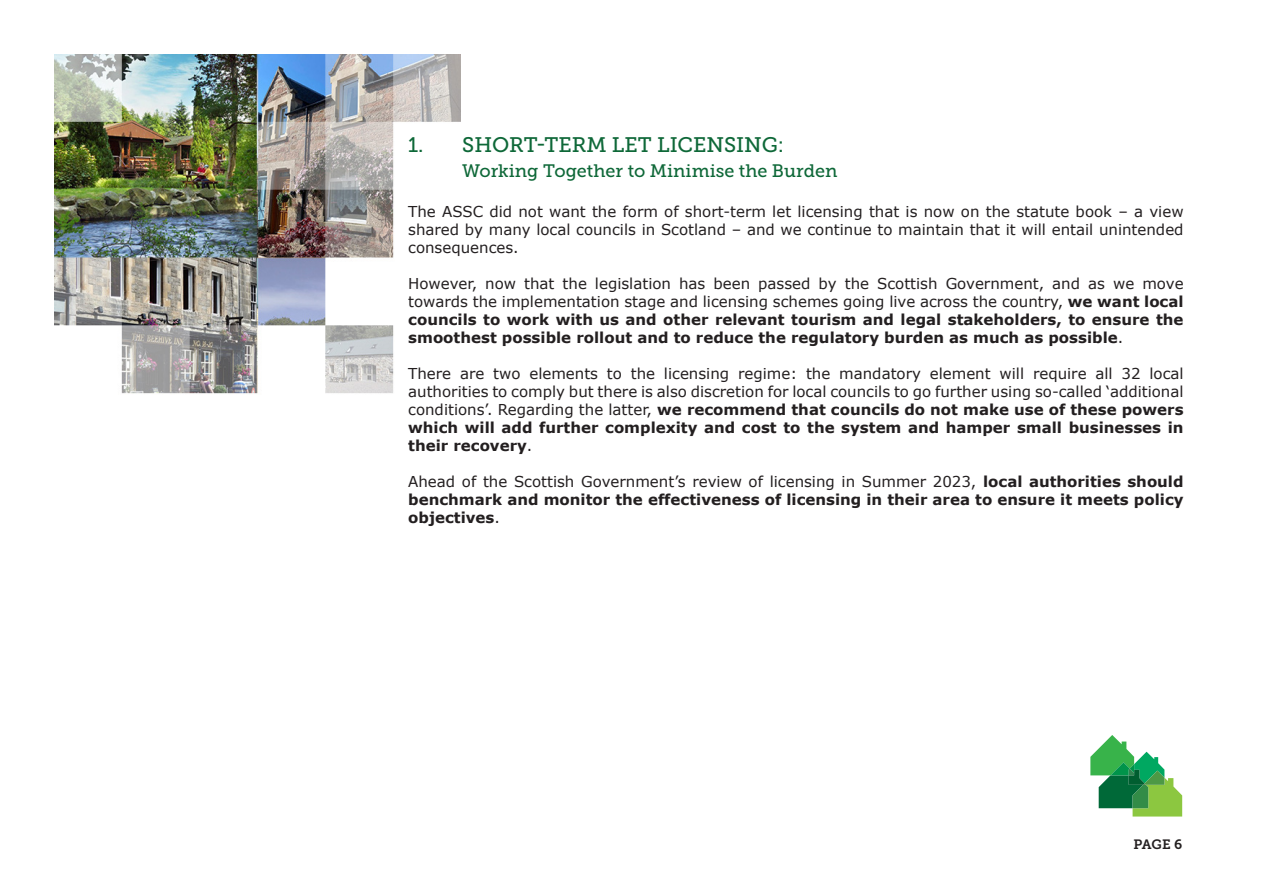
<style>
.page{position:relative;width:1263px;height:893px;background:#fff}
.page>*{position:absolute;margin:0;border:0;box-sizing:border-box;transform-origin:0 0}
.t1{font:21px "Museo Slab 500";color:#0e6838}
.t2{font:18px "Museo Slab 500";color:#0e6838}
.t3{font:15px/18px "Verdana";color:#231f20;text-align:justify}
.t4{font:700 15px/18px "Verdana";color:#231f20;text-align:justify}
.t5{font:13.5px "Museo Slab 700";color:#231f20}
.s1{font-weight:400}
.s2{font-weight:700}
</style>
<div class="page">
<svg style="left:1090px;top:735px;width:92px;height:81px"></svg>
<img style="left:54px;top:54px;width:406px;height:340px">
<p class="t1" style="left:408px;top:133px;width:377px">1. SHORT-TERM LET LICENSING:</p>
<p class="t2" style="left:462px;top:161px;width:377px">Working Together to Minimise the Burden</p>
<p class="t3" style="left:408px;top:202px;width:777px">The ASSC did not want the form of short-term let licensing that is now on the statute book – a view shared by many local councils in Scotland – and we continue to maintain that it will entail unintended consequences.</p>
<p class="t4" style="left:408px;top:274px;width:777px"><span class="s1">However, now that the legislation has been passed by the Scottish Government, and as we move towards the implementation stage and licensing schemes going live across the country,</span> we want local councils to work with us and other relevant tourism and legal stakeholders, to ensure the smoothest possible rollout and to reduce the regulatory burden as much as possible<span class="s1">.</span></p>
<p class="t3" style="left:408px;top:364px;width:777px">There are two elements to the licensing regime: the mandatory element will require all 32 local authorities to comply but there is also discretion for local councils to go further using so-called ‘additional conditions’. Regarding the latter, <span class="s2">we recommend that councils do not make use of these powers which will add further complexity and cost to the system and hamper small businesses in their recovery</span>.</p>
<p class="t4" style="left:408px;top:472px;width:777px"><span class="s1">Ahead of the Scottish Government’s review of licensing in Summer 2023,</span> local authorities should benchmark and monitor the effectiveness of licensing in their area to ensure it meets policy objectives<span class="s1">.</span></p>
<p class="t5" style="left:1133px;top:837px;width:50px">PAGE 6</p>
</div>
